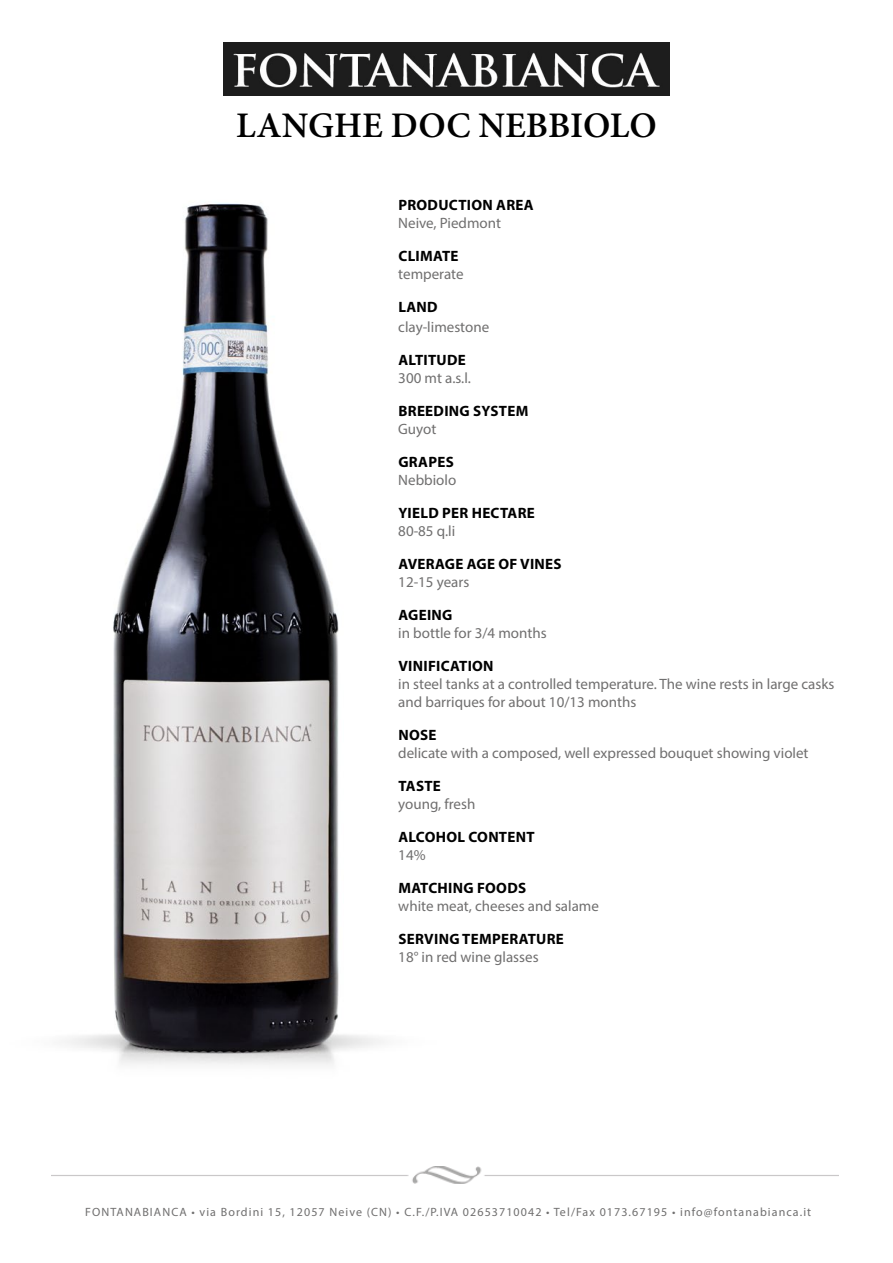
<style>
.page{position:relative;width:893px;height:1263px;background:#fff}
.page>*{position:absolute;margin:0;border:0;box-sizing:border-box;transform-origin:0 0}
.t1{font:600 36px "Minion Pro";color:#000}
.t2{font:15px/18px "Myriad Pro";color:#706f6f}
.t3{font:700 15px "Myriad Pro";letter-spacing:.02em;color:#000}
.t4{font:12px "Myriad Pro";letter-spacing:.09em;color:#706f6f}
</style>
<div class="page">
<img style="left:224px;top:43px;width:445px;height:52px">
<img style="left:51px;top:1166px;width:788px;height:17px">
<img style="left:64px;top:203px;width:320px;height:862px">
<h1 class="t1" style="left:236px;top:100px;width:422px">LANGHE DOC NEBBIOLO</h1>
<p class="t3" style="left:398px;top:195px;width:137px">PRODUCTION AREA</p>
<p class="t2" style="left:398px;top:214px;width:104px">Neive, Piedmont</p>
<p class="t3" style="left:398px;top:246px;width:62px">CLIMATE</p>
<p class="t2" style="left:398px;top:265px;width:67px">temperate</p>
<p class="t3" style="left:398px;top:297px;width:41px">LAND</p>
<p class="t2" style="left:398px;top:317px;width:92px">clay-limestone</p>
<p class="t3" style="left:398px;top:350px;width:69px">ALTITUDE</p>
<p class="t2" style="left:398px;top:368px;width:74px">300 mt a.s.l.</p>
<p class="t3" style="left:398px;top:401px;width:131px">BREEDING SYSTEM</p>
<p class="t2" style="left:398px;top:419px;width:40px">Guyot</p>
<p class="t3" style="left:398px;top:452px;width:57px">GRAPES</p>
<p class="t2" style="left:398px;top:470px;width:59px">Nebbiolo</p>
<p class="t3" style="left:398px;top:503px;width:138px">YIELD PER HECTARE</p>
<p class="t2" style="left:398px;top:521px;width:59px">80-85 q.li</p>
<p class="t3" style="left:398px;top:554px;width:165px">AVERAGE AGE OF VINES</p>
<p class="t2" style="left:398px;top:572px;width:73px">12-15 years</p>
<p class="t3" style="left:398px;top:605px;width:56px">AGEING</p>
<p class="t2" style="left:398px;top:623px;width:150px">in bottle for 3/4 months</p>
<p class="t3" style="left:398px;top:656px;width:97px">VINIFICATION</p>
<p class="t2" style="left:398px;top:674px;width:437px">in steel tanks at a controlled temperature. The wine rests in large casks and barriques for about 10/13 months</p>
<p class="t3" style="left:398px;top:725px;width:40px">NOSE</p>
<p class="t2" style="left:398px;top:743px;width:412px">delicate with a composed, well expressed bouquet showing violet</p>
<p class="t3" style="left:398px;top:776px;width:44px">TASTE</p>
<p class="t2" style="left:398px;top:794px;width:79px">young, fresh</p>
<p class="t3" style="left:398px;top:827px;width:138px">ALCOHOL CONTENT</p>
<p class="t2" style="left:398px;top:845px;width:29px">14%</p>
<p class="t3" style="left:398px;top:878px;width:129px">MATCHING FOODS</p>
<p class="t2" style="left:398px;top:896px;width:202px">white meat, cheeses and salame</p>
<p class="t3" style="left:398px;top:929px;width:167px">SERVING TEMPERATURE</p>
<p class="t2" style="left:398px;top:947px;width:142px">18° in red wine glasses</p>
<p class="t4" style="left:85px;top:1205px;width:727px">FONTANABIANCA • via Bordini 15, 12057 Neive (CN) • C.F./P.IVA 02653710042 • Tel/Fax 0173.67195 • info@fontanabianca.it</p>
</div>
